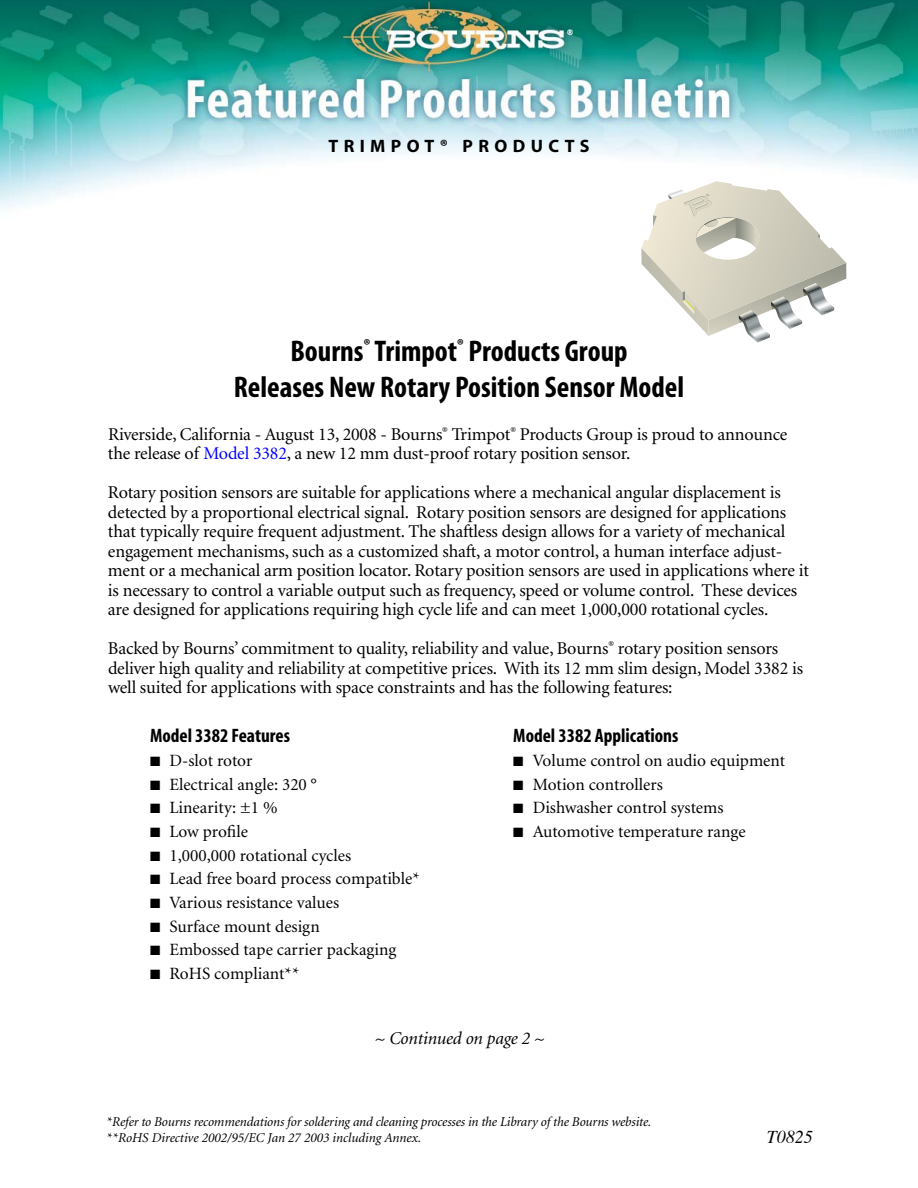
<style>
.page{position:relative;width:918px;height:1188px;background:#fff}
.page>*{position:absolute;margin:0;border:0;box-sizing:border-box;transform-origin:0 0}
.t1{font:700 condensed 30px/36px "Myriad Pro";color:#000;text-align:center}
.t2{font:700 condensed 19.5px "Myriad";color:#000}
.t3{font:18px/19.5px "Minion";letter-spacing:-.01em;color:#000}
.t4{font:italic 18px "Minion";letter-spacing:-.01em;color:#000}
.t5{font:700 18px "Myriad Pro";letter-spacing:.3em;color:#000}
.t6{font:italic 18px "Times";color:#000}
.t7{font:17.25px "Minion";color:#000}
.t8{font:italic 13.5px/16.2px "Minion";letter-spacing:-.01em;color:#000}
.s1{color:#00f}
</style>
<div class="page">
<img style="left:0;top:0;width:918px;height:209px">
<svg style="left:641px;top:181px;width:205px;height:162px"></svg>
<p class="t5" style="left:328px;top:139px;width:263px">TRIMPOT® PRODUCTS</p>
<h1 class="t1" style="left:234px;top:336px;width:452px">Bourns<sup>®</sup> Trimpot<sup>®</sup> Products Group<br>Releases New Rotary Position Sensor Model</h1>
<p class="t3" style="left:108px;top:426px;width:681px">Riverside, California - August 13, 2008 - Bourns<sup>®</sup> Trimpot<sup>®</sup> Products Group is proud to announce the release of <span class="s1">Model 3382</span>, a new 12 mm dust-proof rotary position sensor.</p>
<p class="t3" style="left:108px;top:484px;width:702px">Rotary position sensors are suitable for applications where a mechanical angular displacement is detected by a proportional electrical signal. Rotary position sensors are designed for applications that typically require frequent adjustment. The shaftless design allows for a variety of mechanical engagement mechanisms, such as a customized shaft, a motor control, a human interface adjust&shy;ment or a mechanical arm position locator. Rotary position sensors are used in applications where it is necessary to control a variable output such as frequency, speed or volume control. These devices are designed for applications requiring high cycle life and can meet 1,000,000 rotational cycles.</p>
<p class="t3" style="left:108px;top:640px;width:697px">Backed by Bourns’ commitment to quality, reliability and value, Bourns<sup>®</sup> rotary position sensors deliver high quality and reliability at competitive prices. With its 12 mm slim design, Model 3382 is well suited for applications with space constraints and has the following features:</p>
<p class="t2" style="left:150px;top:729px;width:142px">Model 3382 Features</p>
<p class="t7" style="left:150px;top:754px;width:104px">■ D-slot rotor</p>
<p class="t7" style="left:150px;top:777px;width:168px">■ Electrical angle: 320 °</p>
<p class="t7" style="left:150px;top:801px;width:129px">■ Linearity: ±1 %</p>
<p class="t7" style="left:150px;top:825px;width:99px">■ Low profile</p>
<p class="t7" style="left:150px;top:848px;width:203px">■ 1,000,000 rotational cycles</p>
<p class="t7" style="left:150px;top:872px;width:271px">■ Lead free board process compatible*</p>
<p class="t7" style="left:150px;top:896px;width:191px">■ Various resistance values</p>
<p class="t7" style="left:150px;top:919px;width:171px">■ Surface mount design</p>
<p class="t7" style="left:150px;top:943px;width:248px">■ Embossed tape carrier packaging</p>
<p class="t7" style="left:150px;top:967px;width:151px">■ RoHS compliant**</p>
<p class="t2" style="left:513px;top:729px;width:167px">Model 3382 Applications</p>
<p class="t7" style="left:513px;top:754px;width:273px">■ Volume control on audio equipment</p>
<p class="t7" style="left:513px;top:777px;width:151px">■ Motion controllers</p>
<p class="t7" style="left:513px;top:801px;width:212px">■ Dishwasher control systems</p>
<p class="t7" style="left:513px;top:825px;width:234px">■ Automotive temperature range</p>
<p class="t4" style="left:375px;top:1031px;width:172px">~ Continued on page 2 ~</p>
<p class="t8" style="left:106px;top:1115px;width:546px">*Refer to Bourns recommendations for soldering and cleaning processes in the Library of the Bourns website. **RoHS Directive 2002/95/EC Jan 27 2003 including Annex.</p>
<p class="t6" style="left:767px;top:1129px;width:48px">T0825</p>
</div>
